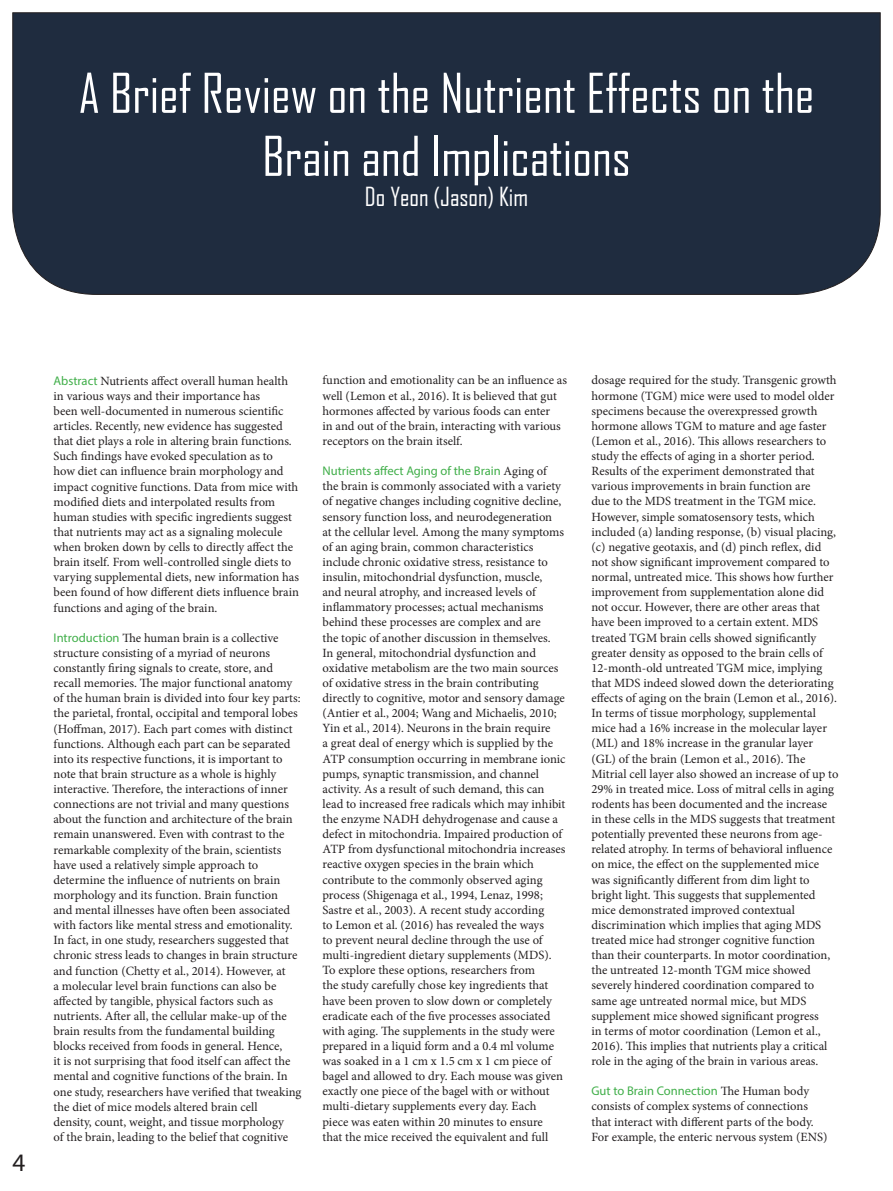
<style>
.page{position:relative;width:893px;height:1191px;background:#fff}
.page>*{position:absolute;margin:0;border:0;box-sizing:border-box;transform-origin:0 0}
.t1{font:52.5px/63px "Agency FB";color:#fff;text-align:center}
.t2{font:25.2px "Agency FB";color:#fff}
.t3{font:25.2px "Myriad Pro";color:#231f20}
.t4{font:12.6px/15.1px "Minion Pro";color:#231f20}
.s1{font-family:"Myriad Pro";color:#40ae49}
</style>
<div class="page">
<div style="left:12px;top:12px;width:868px;height:283px;background:#1f2c3f"></div>
<p class="t1" style="left:79px;top:61px;width:737px">A Brief Review on the Nutrient Effects on the<br>Brain and Implications</p>
<p class="t2" style="left:365px;top:181px;width:165px">Do Yeon (Jason) Kim</p>
<h2 class="t3" style="left:13px;top:1146px;width:14px">4</h2>
<p class="t4" style="left:54px;top:373px;width:247px"><span class="s1">Abstract</span> Nutrients affect overall human health in various ways and their importance has<br>been well-documented in numerous scientific articles. Recently, new evidence has suggested that diet plays a role in altering brain functions.<br>Such findings have evoked speculation as to<br>how diet can influence brain morphology and impact cognitive functions. Data from mice with modified diets and interpolated results from human studies with specific ingredients suggest that nutrients may act as a signaling molecule when broken down by cells to directly affect the brain itself. From well-controlled single diets to varying supplemental diets, new information has been found of how different diets influence brain functions and aging of the brain.</p>
<p class="t4" style="left:54px;top:630px;width:249px"><span class="s1">Introduction</span> The human brain is a collective structure consisting of a myriad of neurons constantly firing signals to create, store, and recall memories. The major functional anatomy of the human brain is divided into four key parts: the parietal, frontal, occipital and temporal lobes (Hoffman, 2017). Each part comes with distinct functions. Although each part can be separated into its respective functions, it is important to note that brain structure as a whole is highly interactive. Therefore, the interactions of inner connections are not trivial and many questions about the function and architecture of the brain remain unanswered. Even with contrast to the remarkable complexity of the brain, scientists have used a relatively simple approach to determine the influence of nutrients on brain morphology and its function. Brain function<br>and mental illnesses have often been associated with factors like mental stress and emotionality.<br>In fact, in one study, researchers suggested that chronic stress leads to changes in brain structure and function (Chetty et al., 2014). However, at<br>a molecular level brain functions can also be affected by tangible, physical factors such as nutrients. After all, the cellular make-up of the brain results from the fundamental building blocks received from foods in general. Hence,<br>it is not surprising that food itself can affect the mental and cognitive functions of the brain. In one study, researchers have verified that tweaking the diet of mice models altered brain cell<br>density, count, weight, and tissue morphology<br>of the brain, leading to the belief that cognitive</p>
<p class="t4" style="left:322px;top:373px;width:246px">function and emotionality can be an influence as well (Lemon et al., 2016). It is believed that gut hormones affected by various foods can enter<br>in and out of the brain, interacting with various receptors on the brain itself.</p>
<p class="t4" style="left:322px;top:463px;width:245px"><span class="s1">Nutrients affect Aging of the Brain</span> Aging of the brain is commonly associated with a variety of negative changes including cognitive decline, sensory function loss, and neurodegeneration<br>at the cellular level. Among the many symptoms of an aging brain, common characteristics include chronic oxidative stress, resistance to insulin, mitochondrial dysfunction, muscle,<br>and neural atrophy, and increased levels of inflammatory processes; actual mechanisms behind these processes are complex and are<br>the topic of another discussion in themselves.<br>In general, mitochondrial dysfunction and oxidative metabolism are the two main sources of oxidative stress in the brain contributing directly to cognitive, motor and sensory damage (Antier et al., 2004; Wang and Michaelis, 2010; Yin et al., 2014). Neurons in the brain require<br>a great deal of energy which is supplied by the ATP consumption occurring in membrane ionic pumps, synaptic transmission, and channel activity. As a result of such demand, this can lead to increased free radicals which may inhibit the enzyme NADH dehydrogenase and cause a defect in mitochondria. Impaired production of ATP from dysfunctional mitochondria increases reactive oxygen species in the brain which contribute to the commonly observed aging process (Shigenaga et al., 1994, Lenaz, 1998; Sastre et al., 2003). A recent study according<br>to Lemon et al. (2016) has revealed the ways<br>to prevent neural decline through the use of multi-ingredient dietary supplements (MDS).<br>To explore these options, researchers from<br>the study carefully chose key ingredients that have been proven to slow down or completely eradicate each of the five processes associated with aging. The supplements in the study were prepared in a liquid form and a 0.4 ml volume was soaked in a 1 cm x 1.5 cm x 1 cm piece of bagel and allowed to dry. Each mouse was given exactly one piece of the bagel with or without multi-dietary supplements every day. Each<br>piece was eaten within 20 minutes to ensure that the mice received the equivalent and full</p>
<p class="t4" style="left:591px;top:373px;width:248px">dosage required for the study. Transgenic growth hormone (TGM) mice were used to model older specimens because the overexpressed growth hormone allows TGM to mature and age faster (Lemon et al., 2016). This allows researchers to study the effects of aging in a shorter period.<br>Results of the experiment demonstrated that various improvements in brain function are<br>due to the MDS treatment in the TGM mice.<br>However, simple somatosensory tests, which included (a) landing response, (b) visual placing, (c) negative geotaxis, and (d) pinch reflex, did not show significant improvement compared to normal, untreated mice. This shows how further improvement from supplementation alone did not occur. However, there are other areas that have been improved to a certain extent. MDS treated TGM brain cells showed significantly greater density as opposed to the brain cells of 12-month-old untreated TGM mice, implying that MDS indeed slowed down the deteriorating effects of aging on the brain (Lemon et al., 2016).<br>In terms of tissue morphology, supplemental mice had a 16% increase in the molecular layer (ML) and 18% increase in the granular layer (GL) of the brain (Lemon et al., 2016). The Mitrial cell layer also showed an increase of up to 29% in treated mice. Loss of mitral cells in aging rodents has been documented and the increase in these cells in the MDS suggests that treatment potentially prevented these neurons from age&shy;related atrophy. In terms of behavioral influence on mice, the effect on the supplemented mice was significantly different from dim light to bright light. This suggests that supplemented mice demonstrated improved contextual discrimination which implies that aging MDS treated mice had stronger cognitive function than their counterparts. In motor coordination, the untreated 12-month TGM mice showed severely hindered coordination compared to same age untreated normal mice, but MDS supplement mice showed significant progress<br>in terms of motor coordination (Lemon et al., 2016). This implies that nutrients play a critical role in the aging of the brain in various areas.</p>
<p class="t4" style="left:591px;top:1083px;width:237px"><span class="s1">Gut to Brain Connection</span> The Human body consists of complex systems of connections that interact with different parts of the body.<br>For example, the enteric nervous system (ENS)</p>
</div>
